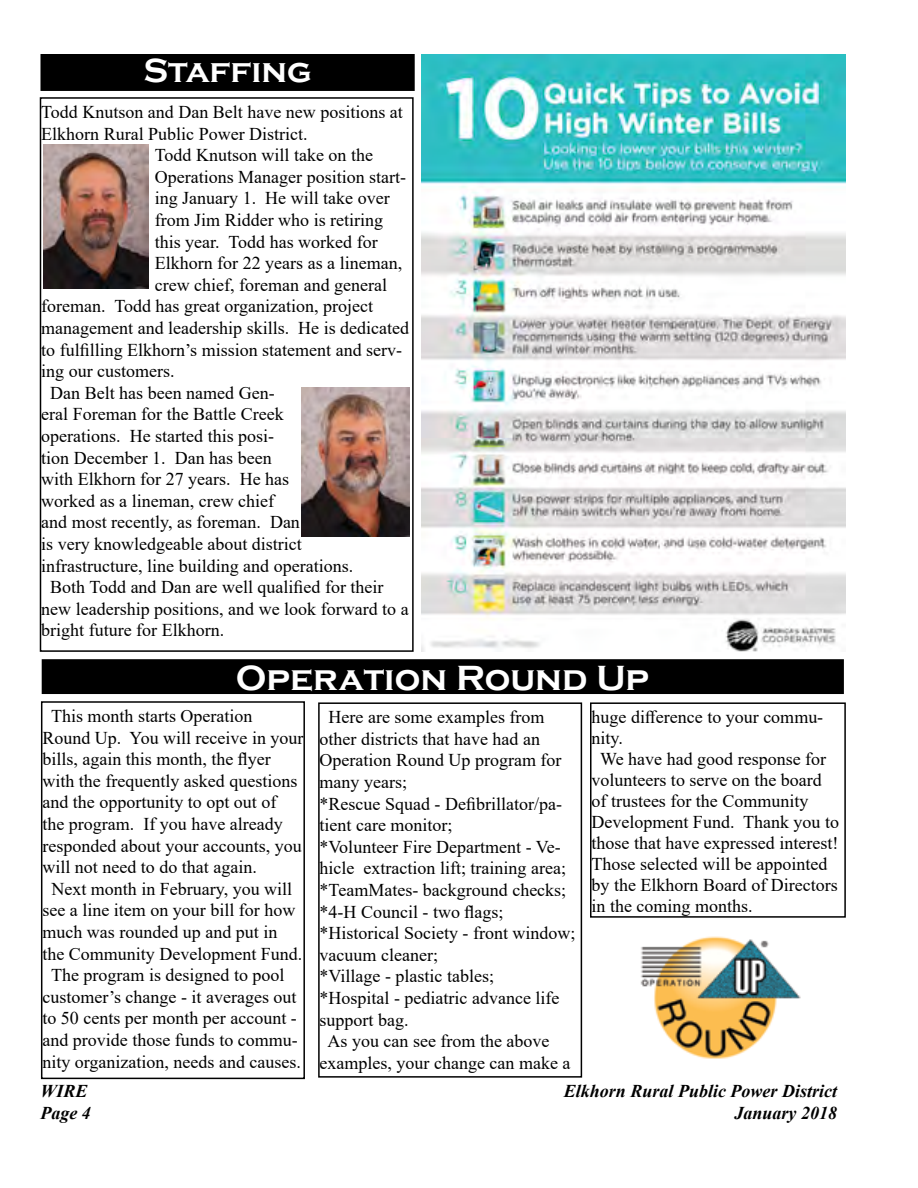
<style>
.page{position:relative;width:918px;height:1188px;background:#fff}
.page>*{position:absolute;margin:0;border:0;box-sizing:border-box;transform-origin:0 0}
.t1{font:700 36px "Copperplate Gothic";color:#fff}
.t2{font:700 34.35px "Copperplate Gothic";color:#fff}
.t3{font:18px "Times New Roman";color:#000}
.t4{font:italic 700 18px "Times New Roman";color:#000}
</style>
<div class="page">
<div style="left:42px;top:660px;width:801px;height:33px;background:#000"></div>
<div style="left:42px;top:659px;width:802px;height:35px;border:2px solid #000"></div>
<img style="left:421px;top:54px;width:424px;height:598px">
<div style="left:41px;top:701px;width:264px;height:378px;border:2px solid #000"></div>
<div style="left:318px;top:702px;width:264px;height:376px;border:2px solid #000"></div>
<div style="left:590px;top:702px;width:256px;height:216px;border:2px solid #000"></div>
<img style="left:640px;top:936px;width:161px;height:123px">
<div style="left:40px;top:97px;width:374px;height:555px;border:2px solid #000"></div>
<img style="left:302px;top:388px;width:108px;height:148px">
<img style="left:43px;top:145px;width:105px;height:144px">
<div style="left:41px;top:55px;width:373px;height:35px;background:#000"></div>
<div style="left:40px;top:54px;width:375px;height:37px;border:2px solid #000"></div>
<h2 class="t2" style="left:143px;top:51px;width:170px">Staffing</h2>
<p class="t3" style="left:41px;top:99px;width:363px">Todd Knutson and Dan Belt have new positions at</p>
<p class="t3" style="left:41px;top:121px;width:268px">Elkhorn Rural Public Power District.</p>
<p class="t3" style="left:155px;top:142px;width:220px">Todd Knutson will take on the</p>
<p class="t3" style="left:155px;top:164px;width:253px">Operations Manager position start-</p>
<p class="t3" style="left:155px;top:186px;width:236px">ing January 1. He will take over</p>
<p class="t3" style="left:155px;top:207px;width:230px">from Jim Ridder who is retiring</p>
<p class="t3" style="left:155px;top:229px;width:224px">this year. Todd has worked for</p>
<p class="t3" style="left:155px;top:250px;width:249px">Elkhorn for 22 years as a lineman,</p>
<p class="t3" style="left:155px;top:272px;width:234px">crew chief, foreman and general</p>
<p class="t3" style="left:41px;top:294px;width:333px">foreman. Todd has great organization, project</p>
<p class="t3" style="left:41px;top:315px;width:369px">management and leadership skills. He is dedicated</p>
<p class="t3" style="left:41px;top:337px;width:362px">to fulfilling Elkhorn’s mission statement and serv-</p>
<p class="t3" style="left:41px;top:358px;width:135px">ing our customers.</p>
<p class="t3" style="left:50px;top:380px;width:226px">Dan Belt has been named Gen-</p>
<p class="t3" style="left:41px;top:402px;width:244px">eral Foreman for the Battle Creek</p>
<p class="t3" style="left:41px;top:423px;width:234px">operations. He started this posi-</p>
<p class="t3" style="left:41px;top:445px;width:232px">tion December 1. Dan has been</p>
<p class="t3" style="left:41px;top:466px;width:249px">with Elkhorn for 27 years. He has</p>
<p class="t3" style="left:41px;top:488px;width:234px">worked as a lineman, crew chief</p>
<p class="t3" style="left:41px;top:510px;width:260px">and most recently, as foreman. Dan</p>
<p class="t3" style="left:41px;top:531px;width:262px">is very knowledgeable about district</p>
<p class="t3" style="left:41px;top:553px;width:313px">infrastructure, line building and operations.</p>
<p class="t3" style="left:50px;top:574px;width:335px">Both Todd and Dan are well qualified for their</p>
<p class="t3" style="left:41px;top:596px;width:369px">new leadership positions, and we look forward to a</p>
<p class="t3" style="left:41px;top:618px;width:184px">bright future for Elkhorn.</p>
<h1 class="t1" style="left:236px;top:658px;width:415px">Operation Round Up</h1>
<p class="t3" style="left:51px;top:703px;width:203px">This month starts Operation</p>
<p class="t3" style="left:42px;top:725px;width:262px">Round Up. You will receive in your</p>
<p class="t3" style="left:42px;top:746px;width:230px">bills, again this month, the flyer</p>
<p class="t3" style="left:42px;top:768px;width:256px">with the frequently asked questions</p>
<p class="t3" style="left:42px;top:790px;width:236px">and the opportunity to opt out of</p>
<p class="t3" style="left:42px;top:811px;width:242px">the program. If you have already</p>
<p class="t3" style="left:42px;top:833px;width:261px">responded about your accounts, you</p>
<p class="t3" style="left:42px;top:854px;width:216px">will not need to do that again.</p>
<p class="t3" style="left:51px;top:876px;width:242px">Next month in February, you will</p>
<p class="t3" style="left:42px;top:898px;width:254px">see a line item on your bill for how</p>
<p class="t3" style="left:42px;top:919px;width:236px">much was rounded up and put in</p>
<p class="t3" style="left:42px;top:941px;width:262px">the Community Development Fund.</p>
<p class="t3" style="left:51px;top:962px;width:235px">The program is designed to pool</p>
<p class="t3" style="left:42px;top:984px;width:256px">customer’s change - it averages out</p>
<p class="t3" style="left:42px;top:1006px;width:256px">to 50 cents per month per account -</p>
<p class="t3" style="left:42px;top:1027px;width:257px">and provide those funds to commu-</p>
<p class="t3" style="left:42px;top:1049px;width:260px">nity organization, needs and causes.</p>
<p class="t3" style="left:329px;top:704px;width:217px">Here are some examples from</p>
<p class="t3" style="left:320px;top:726px;width:222px">other districts that have had an</p>
<p class="t3" style="left:320px;top:748px;width:243px">Operation Round Up program for</p>
<p class="t3" style="left:320px;top:769px;width:89px">many years;</p>
<p class="t3" style="left:320px;top:791px;width:244px">*Rescue Squad - Defibrillator/pa-</p>
<p class="t3" style="left:320px;top:812px;width:134px">tient care monitor;</p>
<p class="t3" style="left:320px;top:834px;width:243px">*Volunteer Fire Department - Ve-</p>
<p class="t3" style="left:320px;top:856px;width:248px">hicle extraction lift; training area;</p>
<p class="t3" style="left:320px;top:877px;width:248px">*TeamMates- background checks;</p>
<p class="t3" style="left:320px;top:899px;width:185px">*4-H Council - two flags;</p>
<p class="t3" style="left:320px;top:920px;width:257px">*Historical Society - front window;</p>
<p class="t3" style="left:320px;top:942px;width:120px">vacuum cleaner;</p>
<p class="t3" style="left:320px;top:964px;width:176px">*Village - plastic tables;</p>
<p class="t3" style="left:320px;top:985px;width:241px">*Hospital - pediatric advance life</p>
<p class="t3" style="left:320px;top:1007px;width:90px">support bag.</p>
<p class="t3" style="left:328px;top:1028px;width:223px">As you can see from the above</p>
<p class="t3" style="left:320px;top:1050px;width:252px">examples, your change can make a</p>
<p class="t3" style="left:592px;top:704px;width:233px">huge difference to your commu-</p>
<p class="t3" style="left:592px;top:725px;width:33px">nity.</p>
<p class="t3" style="left:600px;top:746px;width:227px">We have had good response for</p>
<p class="t3" style="left:592px;top:767px;width:232px">volunteers to serve on the board</p>
<p class="t3" style="left:592px;top:788px;width:218px">of trustees for the Community</p>
<p class="t3" style="left:592px;top:809px;width:249px">Development Fund. Thank you to</p>
<p class="t3" style="left:592px;top:830px;width:248px">those that have expressed interest!</p>
<p class="t3" style="left:592px;top:852px;width:237px">Those selected will be appointed</p>
<p class="t3" style="left:592px;top:873px;width:248px">by the Elkhorn Board of Directors</p>
<p class="t3" style="left:592px;top:894px;width:163px">in the coming months.</p>
<p class="t4" style="left:40px;top:1079px;width:49px">WIRE</p>
<p class="t4" style="left:564px;top:1079px;width:275px">Elkhorn Rural Public Power District</p>
<p class="t4" style="left:40px;top:1100px;width:52px">Page 4</p>
<p class="t4" style="left:734px;top:1100px;width:104px">January 2018</p>
</div>
